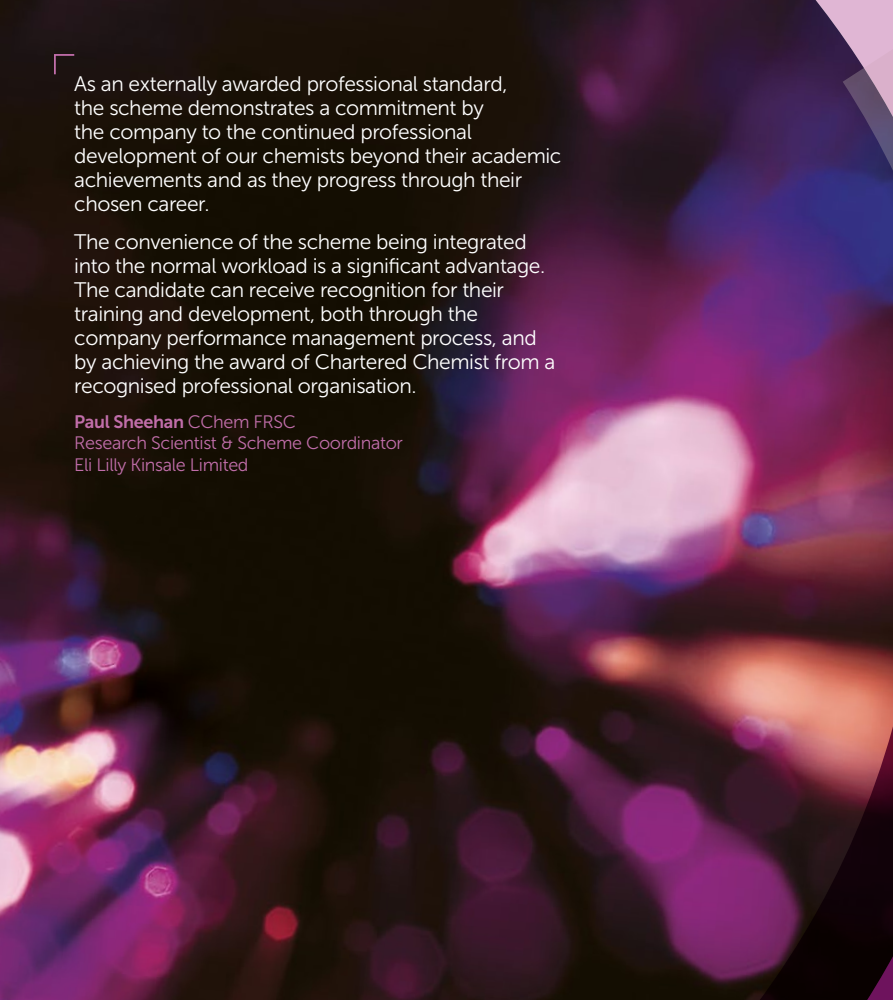
<style>
.page{position:relative;width:893px;height:1000px;background:#fff}
.page>*{position:absolute;margin:0;border:0;box-sizing:border-box;transform-origin:0 0}
.t1{font:21px/24px "Museo Sans 300";letter-spacing:-.02em;color:#fff}
.t2{font:18px/21.5px "Museo Sans 300";letter-spacing:-.02em;color:#c16eaa}
.t3{font:18px "Museo Sans 700";letter-spacing:-.02em;color:#c16eaa}
.s1{font-family:"Museo Sans 300"}
</style>
<div class="page">
<img style="left:0;top:0;width:705px;height:999px">
<svg style="left:705px;top:904px;width:188px;height:95px;background:#361029"></svg>
<img style="left:705px;top:0;width:188px;height:904px">
<svg style="left:53px;top:53px;width:23px;height:23px"></svg>
<p class="t1" style="left:74px;top:72px;width:489px">As an externally awarded professional standard,<br>the scheme demonstrates a commitment by<br>the company to the continued professional development of our chemists beyond their academic achievements and as they progress through their chosen career.</p>
<p class="t1" style="left:74px;top:230px;width:483px">The convenience of the scheme being integrated into the normal workload is a significant advantage.<br>The candidate can receive recognition for their training and development, both through the company performance management process, and by achieving the award of Chartered Chemist from a recognised professional organisation.</p>
<p class="t3" style="left:74px;top:411px;width:223px">Paul Sheehan <span class="s1">CChem FRSC</span></p>
<p class="t2" style="left:74px;top:432px;width:330px">Research Scientist &amp; Scheme Coordinator<br>Eli Lilly Kinsale Limited</p>
</div>
